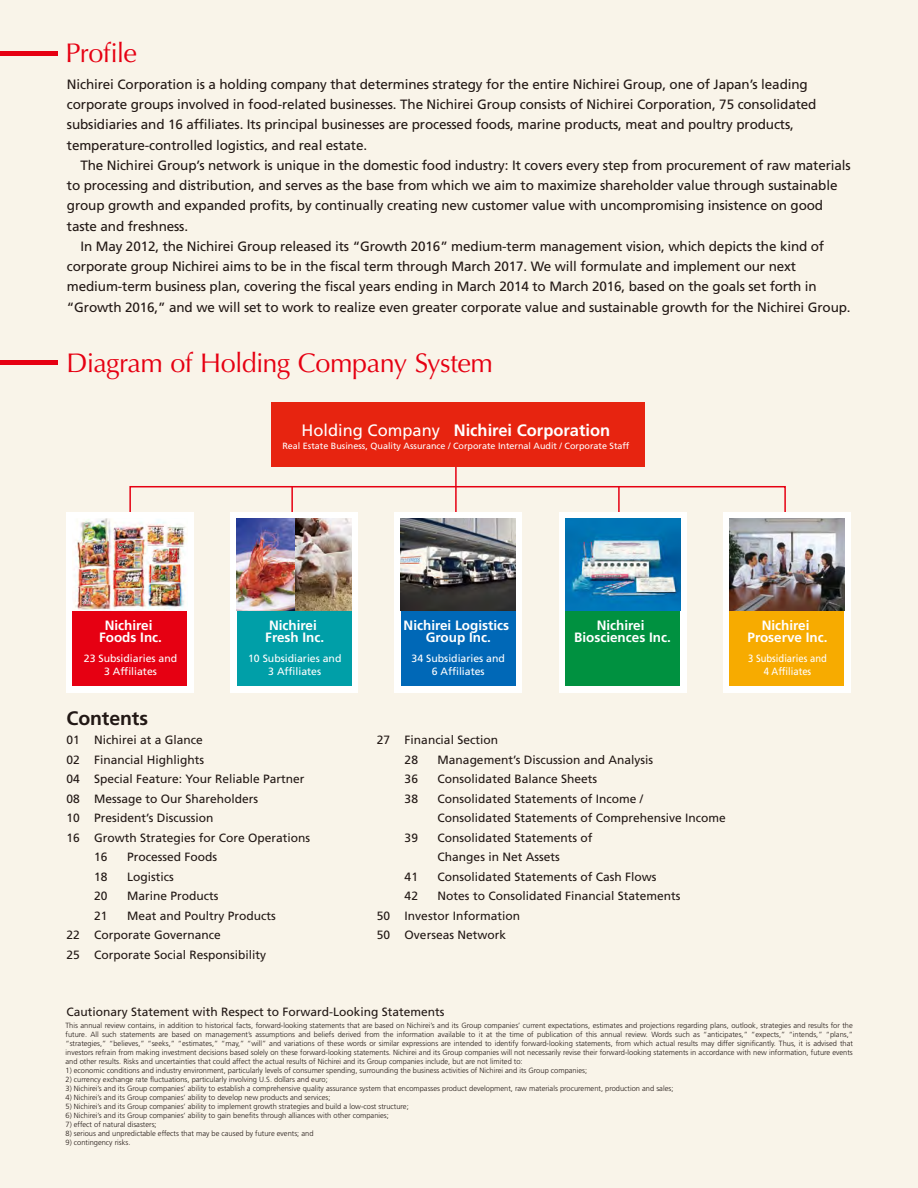
<style>
.page{position:relative;width:918px;height:1188px;background:#f9f4e9}
.page>*{position:absolute;margin:0;border:0;box-sizing:border-box;transform-origin:0 0}
.t1{font:27px "Optima";letter-spacing:-.02em;color:#e60012}
.t2{font:700 19.5px "Frutiger";letter-spacing:-.005em;color:#221815}
.t3{font:700 16.5px "Frutiger";color:#fff}
.t4{font:13.5px/20.2px "Frutiger";letter-spacing:-.01em;color:#221815}
.t5{font:700 13.5px/12.8px "Frutiger";color:#fff;text-align:center}
.t6{font:12px/19.5px "Frutiger";color:#221815}
.t7{font:10.5px/12.6px "Frutiger";color:#fff;text-align:center}
.t8{font:10.5px/12.6px "Frutiger";color:#fff;text-align:center;scale:.9 1}
.t9{font:9px "Frutiger";color:#fff}
.t10{font:300 7.5px/9px "Frutiger";color:#221815;text-align:justify}
.s1{font-weight:400}
</style>
<div class="page">
<hr style="left:0;top:52px;width:58px;height:4px;background:#e60012">
<hr style="left:455px;top:465px;width:2px;height:59px;background:#e60012">
<svg style="left:129px;top:485px;width:657px;height:189px"></svg>
<hr style="left:0;top:361px;width:58px;height:4px;background:#e60012">
<div style="left:271px;top:402px;width:374px;height:65px;background:#e72410"></div>
<div style="left:66px;top:512px;width:128px;height:181px;background:#fff"></div>
<div style="left:72px;top:518px;width:115px;height:168px;background:#e60012"></div>
<img style="left:72px;top:518px;width:115px;height:92px">
<div style="left:394px;top:512px;width:128px;height:181px;background:#fff"></div>
<div style="left:401px;top:518px;width:115px;height:168px;background:#0068b7"></div>
<img style="left:401px;top:518px;width:115px;height:92px">
<div style="left:559px;top:512px;width:127px;height:181px;background:#fff"></div>
<div style="left:565px;top:518px;width:115px;height:168px;background:#009140"></div>
<img style="left:565px;top:518px;width:115px;height:92px">
<div style="left:723px;top:512px;width:128px;height:181px;background:#fff"></div>
<div style="left:729px;top:518px;width:115px;height:168px;background:#f7ab00"></div>
<img style="left:729px;top:518px;width:115px;height:92px">
<hr style="left:291px;top:487px;width:2px;height:28px;background:#e60012">
<div style="left:230px;top:512px;width:128px;height:181px;background:#fff"></div>
<div style="left:237px;top:518px;width:114px;height:168px;background:#009fa8"></div>
<img style="left:237px;top:518px;width:114px;height:92px">
<h1 class="t1" style="left:65px;top:37px;width:73px">Profile</h1>
<p class="t4" style="left:67px;top:74px;width:751px">Nichirei Corporation is a holding company that determines strategy for the entire Nichirei Group, one of Japan’s leading corporate groups involved in food-related businesses. The Nichirei Group consists of Nichirei Corporation, 75 consolidated subsidiaries and 16 affiliates. Its principal businesses are processed foods, marine products, meat and poultry products, temperature-controlled logistics, and real estate.</p>
<h3 class="t4" style="left:80px;top:155px;width:772px">The Nichirei Group’s network is unique in the domestic food industry: It covers every step from procurement of raw materials</h3>
<h3 class="t4" style="left:67px;top:175px;width:772px">to processing and distribution, and serves as the base from which we aim to maximize shareholder value through sustainable</h3>
<h3 class="t4" style="left:67px;top:196px;width:758px">group growth and expanded profits, by continually creating new customer value with uncompromising insistence on good</h3>
<h3 class="t4" style="left:67px;top:216px;width:123px">taste and freshness.</h3>
<h3 class="t4" style="left:80px;top:236px;width:745px">In May 2012, the Nichirei Group released its “Growth 2016” medium-term management vision, which depicts the kind of</h3>
<h3 class="t4" style="left:67px;top:256px;width:731px">corporate group Nichirei aims to be in the fiscal term through March 2017. We will formulate and implement our next</h3>
<h3 class="t4" style="left:67px;top:277px;width:751px">medium-term business plan, covering the fiscal years ending in March 2014 to March 2016, based on the goals set forth in</h3>
<h3 class="t4" style="left:67px;top:297px;width:785px">“Growth 2016,” and we will set to work to realize even greater corporate value and sustainable growth for the Nichirei Group.</h3>
<h1 class="t1" style="left:67px;top:347px;width:428px">Diagram of Holding Company System</h1>
<h3 class="t3" style="left:302px;top:420px;width:310px"><span class="s1">Holding Company</span> Nichirei Corporation</h3>
<p class="t9" style="left:282px;top:440px;width:348px">Real Estate Business, Quality Assurance / Corporate Internal Audit / Corporate Staff</p>
<h3 class="t5" style="left:99px;top:618px;width:64px">Nichirei<br>Foods Inc.</h3>
<h3 class="t5" style="left:265px;top:618px;width:61px;text-align:left">Nichirei<br>Fresh Inc.</h3>
<h3 class="t5" style="left:404px;top:618px;width:107px">Nichirei Logistics<br>Group Inc.</h3>
<h3 class="t5" style="left:574px;top:618px;width:98px">Nichirei<br>Biosciences Inc.</h3>
<h3 class="t7" style="left:84px;top:652px;width:95px">23 Subsidiaries and<br>3 Affiliates</h3>
<h3 class="t7" style="left:248px;top:652px;width:95px">10 Subsidiaries and<br>3 Affiliates</h3>
<h3 class="t7" style="left:412px;top:652px;width:95px">34 Subsidiaries and<br>6 Affiliates</h3>
<h2 class="t2" style="left:67px;top:706px;width:83px">Contents</h2>
<h3 class="t6" style="left:66px;top:730px;width:138px">01 Nichirei at a Glance</h3>
<h3 class="t6" style="left:66px;top:750px;width:139px">02 Financial Highlights</h3>
<h3 class="t6" style="left:66px;top:769px;width:239px">04 Special Feature: Your Reliable Partner</h3>
<h3 class="t6" style="left:66px;top:789px;width:193px">08 Message to Our Shareholders</h3>
<h3 class="t6" style="left:66px;top:808px;width:149px">10 President’s Discussion</h3>
<h3 class="t6" style="left:66px;top:828px;width:245px">16 Growth Strategies for Core Operations</h3>
<h3 class="t6" style="left:94px;top:847px;width:15px">16</h3>
<h3 class="t6" style="left:127px;top:847px;width:92px">Processed Foods</h3>
<h3 class="t6" style="left:94px;top:867px;width:15px">18</h3>
<h3 class="t6" style="left:127px;top:867px;width:48px">Logistics</h3>
<h3 class="t6" style="left:94px;top:886px;width:15px">20</h3>
<h3 class="t6" style="left:127px;top:886px;width:93px">Marine Products</h3>
<h3 class="t6" style="left:94px;top:906px;width:15px">21</h3>
<h3 class="t6" style="left:66px;top:906px;width:211px;text-indent:61px">Meat and Poultry Products<br>22 Corporate Governance<br>25 Corporate Social Responsibility</h3>
<h3 class="t6" style="left:405px;top:730px;width:95px;text-indent:-28px">27 Financial Section<br>28</h3>
<h3 class="t6" style="left:438px;top:750px;width:217px">Management’s Discussion and Analysis</h3>
<h3 class="t6" style="left:405px;top:769px;width:15px">36</h3>
<h3 class="t6" style="left:438px;top:769px;width:161px">Consolidated Balance Sheets</h3>
<h3 class="t6" style="left:405px;top:789px;width:15px">38</h3>
<h3 class="t6" style="left:438px;top:789px;width:290px">Consolidated Statements of Income /<br>Consolidated Statements of Comprehensive Income</h3>
<h3 class="t6" style="left:405px;top:828px;width:15px">39</h3>
<h3 class="t6" style="left:438px;top:828px;width:156px">Consolidated Statements of<br>Changes in Net Assets</h3>
<h3 class="t6" style="left:405px;top:867px;width:15px">41</h3>
<h3 class="t6" style="left:438px;top:867px;width:220px">Consolidated Statements of Cash Flows</h3>
<h3 class="t6" style="left:405px;top:886px;width:15px">42</h3>
<h3 class="t6" style="left:377px;top:886px;width:305px;text-indent:61px">Notes to Consolidated Financial Statements<br>50 Investor Information<br>50 Overseas Network</h3>
<h3 class="t6" style="left:67px;top:1002px;width:380px">Cautionary Statement with Respect to Forward-Looking Statements</h3>
<h3 class="t5" style="left:748px;top:618px;width:82px">Nichirei<br>Proserve Inc.</h3>
<h3 class="t8" style="left:748px;top:652px;width:89px">3 Subsidiaries and<br>4 Affiliates</h3>
<p class="t10" style="left:66px;top:1021px;width:789px">This annual review contains, in addition to historical facts, forward-looking statements that are based on Nichirei’s and its Group companies’ current expectations, estimates and projections regarding plans, outlook, strategies and results for the future. All such statements are based on management’s assumptions and beliefs derived from the information available to it at the time of publication of this annual review. Words such as “anticipates,” “expects,” “intends,” “plans,” “strategies,” “believes,” “seeks,” “estimates,” “may,” “will” and variations of these words or similar expressions are intended to identify forward-looking statements, from which actual results may differ significantly. Thus, it is advised that investors refrain from making investment decisions based solely on these forward-looking statements. Nichirei and its Group companies will not necessarily revise their forward-looking statements in accordance with new information, future events and other results. Risks and uncertainties that could affect the actual results of Nichirei and its Group companies include, but are not limited to:</p>
<p class="t10" style="left:66px;top:1066px;width:523px">1) economic conditions and industry environment, particularly levels of consumer spending, surrounding the business activities of Nichirei and its Group companies;</p>
<p class="t10" style="left:66px;top:1075px;width:264px">2) currency exchange rate fluctuations, particularly involving U.S. dollars and euro;</p>
<p class="t10" style="left:66px;top:1084px;width:609px">3) Nichirei’s and its Group companies’ ability to establish a comprehensive quality assurance system that encompasses product development, raw materials procurement, production and sales;</p>
<p class="t10" style="left:66px;top:1093px;width:267px">4) Nichirei’s and its Group companies’ ability to develop new products and services;</p>
<p class="t10" style="left:66px;top:1102px;width:345px">5) Nichirei’s and its Group companies’ ability to implement growth strategies and build a low-cost structure;</p>
<p class="t10" style="left:66px;top:1111px;width:325px">6) Nichirei’s and its Group companies’ ability to gain benefits through alliances with other companies;</p>
<p class="t10" style="left:66px;top:1120px;width:93px">7) effect of natural disasters;</p>
<p class="t10" style="left:66px;top:1129px;width:249px">8) serious and unpredictable effects that may be caused by future events; and</p>
<p class="t10" style="left:66px;top:1138px;width:67px">9) contingency risks.</p>
</div>
